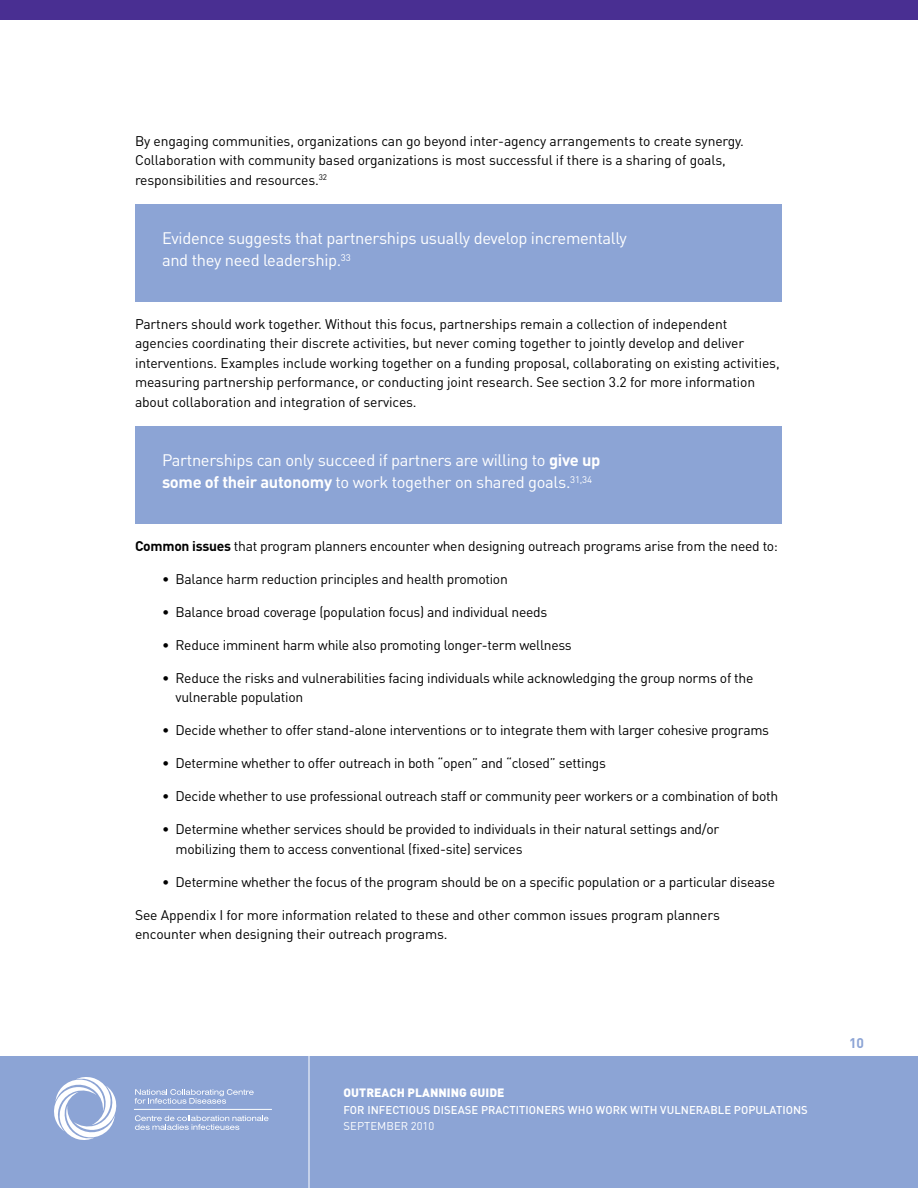
<style>
.page{position:relative;width:918px;height:1188px;background:#fff}
.page>*{position:absolute;margin:0;border:0;box-sizing:border-box;transform-origin:0 0}
.t1{font:16.5px/22.5px "DIN Pro";letter-spacing:-.02em;color:#fff}
.t2{font:13.8px/19.5px "DIN Pro";letter-spacing:-.02em;color:#000}
.t3{font:700 13.8px "DIN Pro";color:#8ca4d5}
.t4{font:900 12px "DIN Pro";letter-spacing:.005em;color:#fff}
.t5{font:500 11.25px "DIN Pro";letter-spacing:.005em;color:#fff}
.t6{font:11.25px "DIN Pro";letter-spacing:.005em;color:#fff}
.s1{font-weight:700}
</style>
<div class="page">
<div style="left:0;top:1057px;width:918px;height:131px;background:#8ca4d5"></div>
<svg style="left:135px;top:1089px;width:119px;height:15px"></svg>
<svg style="left:135px;top:1115px;width:133px;height:15px"></svg>
<svg style="left:54px;top:1077px;width:63px;height:63px"></svg>
<hr style="left:134px;top:1109px;width:138px;height:1px;background:#fff">
<div style="left:0;top:0;width:918px;height:20px;background:#492f92"></div>
<hr style="left:309px;top:1048px;width:1px;height:140px;background:#fff">
<div style="left:135px;top:204px;width:647px;height:98px;background:#8ca4d5"></div>
<div style="left:135px;top:426px;width:647px;height:98px;background:#8ca4d5"></div>
<p class="t2" style="left:135px;top:130px;width:611px">By engaging communities, organizations can go beyond inter-agency arrangements to create synergy.<br>Collaboration with community based organizations is most successful if there is a sharing of goals, responsibilities and resources.<sup>32</sup></p>
<p class="t1" style="left:162px;top:226px;width:467px">Evidence suggests that partnerships usually develop incrementally and they need leadership.<sup>33</sup></p>
<p class="t2" style="left:135px;top:313px;width:646px">Partners should work together. Without this focus, partnerships remain a collection of independent agencies coordinating their discrete activities, but never coming together to jointly develop and deliver interventions. Examples include working together on a funding proposal, collaborating on existing activities, measuring partnership performance, or conducting joint research. See section 3.2 for more information about collaboration and integration of services.</p>
<p class="t1" style="left:162px;top:448px;width:440px">Partnerships can only succeed if partners are willing to <span class="s1">give up some of their autonomy</span> to work together on shared goals.<sup>31,34</sup></p>
<p class="t2" style="left:135px;top:535px;width:645px"><span class="s1">Common issues</span> that program planners encounter when designing outreach programs arise from the need to:</p>
<p class="t2" style="left:162px;top:568px;width:347px">• Balance harm reduction principles and health promotion</p>
<p class="t2" style="left:162px;top:601px;width:387px">• Balance broad coverage (population focus) and individual needs</p>
<p class="t2" style="left:162px;top:634px;width:411px">• Reduce imminent harm while also promoting longer-term wellness</p>
<p class="t2" style="left:176px;top:667px;width:579px;text-indent:-14px">• Reduce the risks and vulnerabilities facing individuals while acknowledging the group norms of the vulnerable population</p>
<p class="t2" style="left:162px;top:720px;width:609px">• Decide whether to offer stand-alone interventions or to integrate them with larger cohesive programs</p>
<p class="t2" style="left:162px;top:753px;width:446px">• Determine whether to offer outreach in both “open” and “closed” settings</p>
<p class="t2" style="left:162px;top:786px;width:618px">• Decide whether to use professional outreach staff or community peer workers or a combination of both</p>
<p class="t2" style="left:176px;top:819px;width:545px;text-indent:-14px">• Determine whether services should be provided to individuals in their natural settings and/or mobilizing them to access conventional (fixed-site) services</p>
<p class="t2" style="left:162px;top:871px;width:615px">• Determine whether the focus of the program should be on a specific population or a particular disease</p>
<p class="t2" style="left:135px;top:904px;width:586px">See Appendix I for more information related to these and other common issues program planners encounter when designing their outreach programs.</p>
<p class="t4" style="left:344px;top:1085px;width:95px">OUTREACH PLANNIN</p>
<p class="t4" style="left:459px;top:1085px;width:47px">G GUIDE</p>
<p class="t5" style="left:344px;top:1102px;width:466px">FOR INFECTI OUS DISEASE PRACTITI ONERS WHO WORK WITH VULNERABLE POPULATI ONS</p>
<p class="t6" style="left:344px;top:1119px;width:92px">SEPTEMBER 2010</p>
<p class="t3" style="left:849px;top:1034px;width:16px">10</p>
</div>
